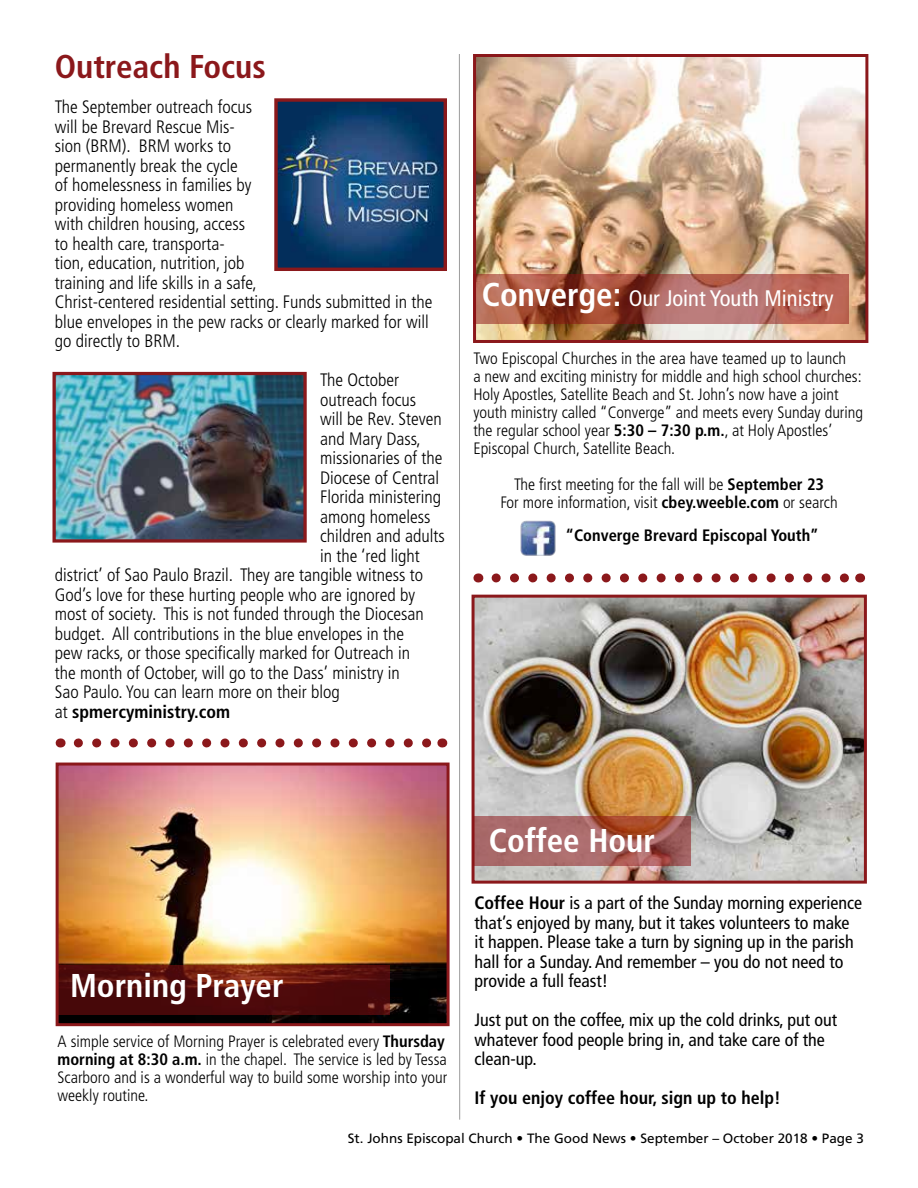
<style>
.page{position:relative;width:918px;height:1188px;background:#fff}
.page>*{position:absolute;margin:0;border:0;box-sizing:border-box;transform-origin:0 0}
.t1{font:700 condensed 33px "Frutiger LT Std";color:#fff}
.t2{font:700 condensed 33px "Frutiger LT Std";color:#8b181b}
.t3{font:condensed 22.5px "Frutiger LT Std";color:#fff}
.t4{font:300 condensed 18px/19.5px "Frutiger LT Std";color:#000}
.t5{font:condensed 18px/19.5px "Frutiger LT Std";color:#000}
.t6{font:700 condensed 18px "Frutiger LT Std";color:#000}
.t7{font:300 condensed 16.5px/18px "Frutiger LT Std";color:#000}
.t8{font:700 condensed 16.5px "Frutiger LT Std";color:#000}
.t9{font:13.5px "Frutiger LT Std";color:#000}
.s1{font-weight:300}
.s2{font-weight:700;font-size:33px}
.s3{font-weight:700}
</style>
<div class="page">
<img style="left:520px;top:520px;width:36px;height:36px">
<img style="left:476px;top:599px;width:387px;height:281px">
<div style="left:472px;top:595px;width:395px;height:289px;border:3px solid #8b181b"></div>
<svg style="left:496px;top:573px;width:353px;height:9px"></svg>
<hr style="left:459px;top:54px;width:1px;height:1066px;background:#000">
<svg style="left:78px;top:738px;width:354px;height:9px"></svg>
<img style="left:278px;top:102px;width:165px;height:165px">
<div style="left:274px;top:98px;width:173px;height:173px;border:3px solid #8b181b"></div>
<img style="left:56px;top:376px;width:247px;height:163px">
<div style="left:52px;top:372px;width:255px;height:171px;border:3px solid #8b181b"></div>
<img style="left:60px;top:767px;width:386px;height:255px">
<div style="left:56px;top:763px;width:394px;height:263px;border:3px solid #8b181b"></div>
<svg style="left:57px;top:965px;width:333px;height:49px;background:#570f0c"></svg>
<svg style="left:473px;top:816px;width:217px;height:49px;background:#a6615c"></svg>
<img style="left:477px;top:58px;width:387px;height:281px">
<div style="left:473px;top:54px;width:395px;height:289px;border:3px solid #8b181b"></div>
<svg style="left:473px;top:274px;width:376px;height:50px;background:#a95b4e"></svg>
<h1 class="t2" style="left:55px;top:47px;width:212px">Outreach Focus</h1>
<p class="t4" style="left:55px;top:98px;width:379px">The September outreach focus<br>will be Brevard Rescue Mis-<br>sion (BRM). BRM works to<br>permanently break the cycle<br>of homelessness in families by<br>providing homeless women<br>with children housing, access<br>to health care, transporta-<br>tion, education, nutrition, job<br>training and life skills in a safe,<br>Christ-centered residential setting. Funds submitted in the blue envelopes in the pew racks or clearly marked for will go directly to BRM.</p>
<p class="t4" style="left:320px;top:371px;width:81px">The October</p>
<p class="t4" style="left:320px;top:390px;width:98px">outreach focus</p>
<p class="t4" style="left:320px;top:410px;width:123px">will be Rev. Steven</p>
<p class="t4" style="left:320px;top:429px;width:102px">and Mary Dass,</p>
<p class="t4" style="left:320px;top:448px;width:124px">missionaries of the</p>
<p class="t4" style="left:320px;top:468px;width:121px">Diocese of Central</p>
<p class="t4" style="left:320px;top:487px;width:123px">Florida ministering</p>
<p class="t4" style="left:320px;top:507px;width:112px">among homeless</p>
<p class="t4" style="left:320px;top:526px;width:126px">children and adults</p>
<p class="t4" style="left:320px;top:546px;width:101px">in the ‘red light</p>
<p class="t4" style="left:55px;top:565px;width:370px">district’ of Sao Paulo Brazil. They are tangible witness to</p>
<p class="t4" style="left:55px;top:585px;width:362px">God’s love for these hurting people who are ignored by</p>
<p class="t4" style="left:55px;top:604px;width:370px">most of society. This is not funded through the Diocesan</p>
<p class="t4" style="left:55px;top:624px;width:351px">budget. All contributions in the blue envelopes in the</p>
<p class="t4" style="left:55px;top:643px;width:357px">pew racks, or those specifically marked for Outreach in</p>
<p class="t4" style="left:55px;top:663px;width:347px">the month of October, will go to the Dass’ ministry in</p>
<p class="t4" style="left:55px;top:682px;width:287px">Sao Paulo. You can learn more on their blog</p>
<p class="t6" style="left:55px;top:701px;width:177px"><span class="s1">at</span> spmercyministry.com</p>
<p class="t3" style="left:482px;top:285px;width:353px"><span class="s2">Converge:</span> Our Joint Youth Ministry</p>
<p class="t7" style="left:473px;top:350px;width:391px">Two Episcopal Churches in the area have teamed up to launch<br>a new and exciting ministry for middle and high school churches:<br>Holy Apostles, Satellite Beach and St. John’s now have a joint youth ministry called “Converge” and meets every Sunday during the regular school year <span class="s3">5:30 – 7:30 p.m.</span>, at Holy Apostles’ Episcopal Church, Satellite Beach.</p>
<p class="t7" style="left:500px;top:476px;width:339px;text-align:center">The first meeting for the fall will be <span class="s3">September 23<br></span>For more information, visit <span class="s3">cbey.weeble.com</span> or search</p>
<p class="t8" style="left:566px;top:526px;width:255px">“Converge Brevard Episcopal Youth”</p>
<h1 class="t1" style="left:70px;top:966px;width:215px">Morning Prayer</h1>
<p class="t7" style="left:58px;top:1032px;width:391px">A simple service of Morning Prayer is celebrated every <span class="s3">Thursday morning at 8:30 a.m.</span> in the chapel. The service is led by Tessa Scarboro and is a wonderful way to build some worship into your weekly routine.</p>
<h1 class="t1" style="left:489px;top:821px;width:168px">Coffee Hour</h1>
<p class="t5" style="left:475px;top:894px;width:389px"><span class="s3">Coffee Hour</span> is a part of the Sunday morning experience that’s enjoyed by many, but it takes volunteers to make it happen. Please take a turn by signing up in the parish hall for a Sunday. And remember – you do not need to provide a full feast!</p>
<p class="t5" style="left:475px;top:1011px;width:364px">Just put on the coffee, mix up the cold drinks, put out whatever food people bring in, and take care of the clean-up.</p>
<p class="t6" style="left:475px;top:1087px;width:308px">If you enjoy coffee hour, sign up to help!</p>
<p class="t9" style="left:348px;top:1131px;width:518px">St. Johns Episcopal Church • The Good News • September – October 2018 • Page 3</p>
</div>
